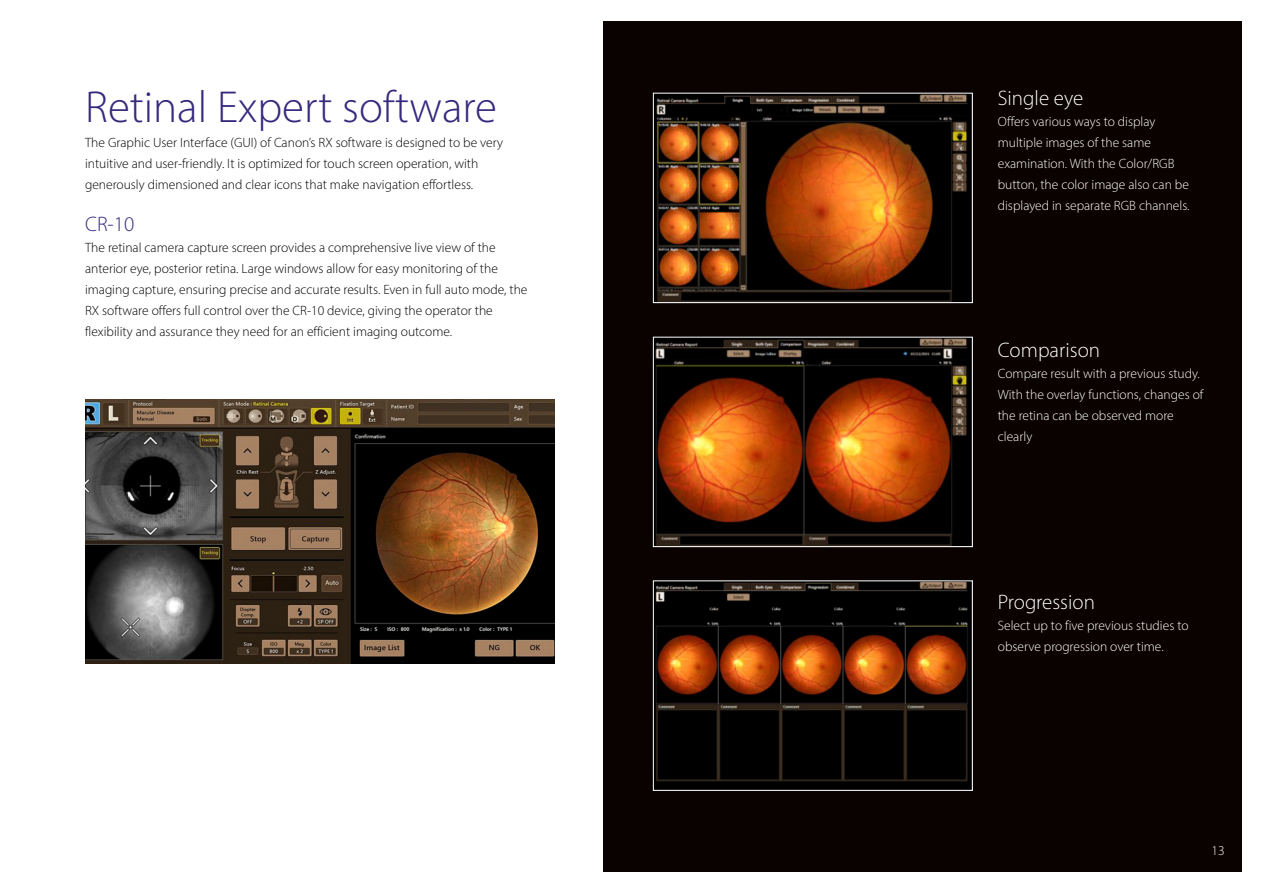
<style>
.page{position:relative;width:1263px;height:893px;background:#fff}
.page>*{position:absolute;margin:0;border:0;box-sizing:border-box;transform-origin:0 0}
.t1{font:300 45px "Myriad Pro";color:#35297d}
.t2{font:300 21px "Myriad Pro";color:#fff}
.t3{font:300 21px "Myriad Pro";color:#35297d}
.t4{font:300 13.5px/21px "Myriad Pro";color:#000}
.t5{font:300 13.5px/21px "Myriad Pro";color:#fff}
</style>
<div class="page">
<img style="left:85px;top:399px;width:470px;height:264px">
<div style="left:604px;top:21px;width:638px;height:850px;background:#090200"></div>
<img style="left:655px;top:95px;width:315px;height:206px">
<div style="left:653px;top:93px;width:319px;height:210px;border:1px solid #fff"></div>
<img style="left:655px;top:339px;width:315px;height:206px">
<div style="left:653px;top:337px;width:319px;height:210px;border:1px solid #fff"></div>
<img style="left:655px;top:583px;width:315px;height:205px">
<h1 class="t1" style="left:85px;top:79px;width:414px">Retinal Expert software</h1>
<p class="t4" style="left:85px;top:132px;width:419px">The Graphic User Interface (GUI) of Canon’s RX software is designed to be very intuitive and user-friendly. It is optimized for touch screen operation, with generously dimensioned and clear icons that make navigation effortless.</p>
<h2 class="t3" style="left:85px;top:211px;width:51px">CR-10</h2>
<p class="t4" style="left:85px;top:237px;width:444px">The retinal camera capture screen provides a comprehensive live view of the anterior eye, posterior retina. Large windows allow for easy monitoring of the imaging capture, ensuring precise and accurate results. Even in full auto mode, the RX software offers full control over the CR-10 device, giving the operator the flexibility and assurance they need for an efficient imaging outcome.</p>
<h2 class="t2" style="left:998px;top:85px;width:87px">Single eye</h2>
<p class="t5" style="left:998px;top:111px;width:193px">Offers various ways to display multiple images of the same examination. With the Color/RGB button, the color image also can be displayed in separate RGB channels.</p>
<h2 class="t2" style="left:998px;top:337px;width:104px">Comparison</h2>
<p class="t5" style="left:998px;top:363px;width:207px">Compare result with a previous study.<br>With the overlay functions, changes of the retina can be observed more clearly</p>
<h2 class="t2" style="left:998px;top:589px;width:99px">Progression</h2>
<p class="t5" style="left:998px;top:615px;width:192px">Select up to five previous studies to observe progression over time.</p>
<p class="t5" style="left:1211px;top:840px;width:15px">13</p>
</div>
